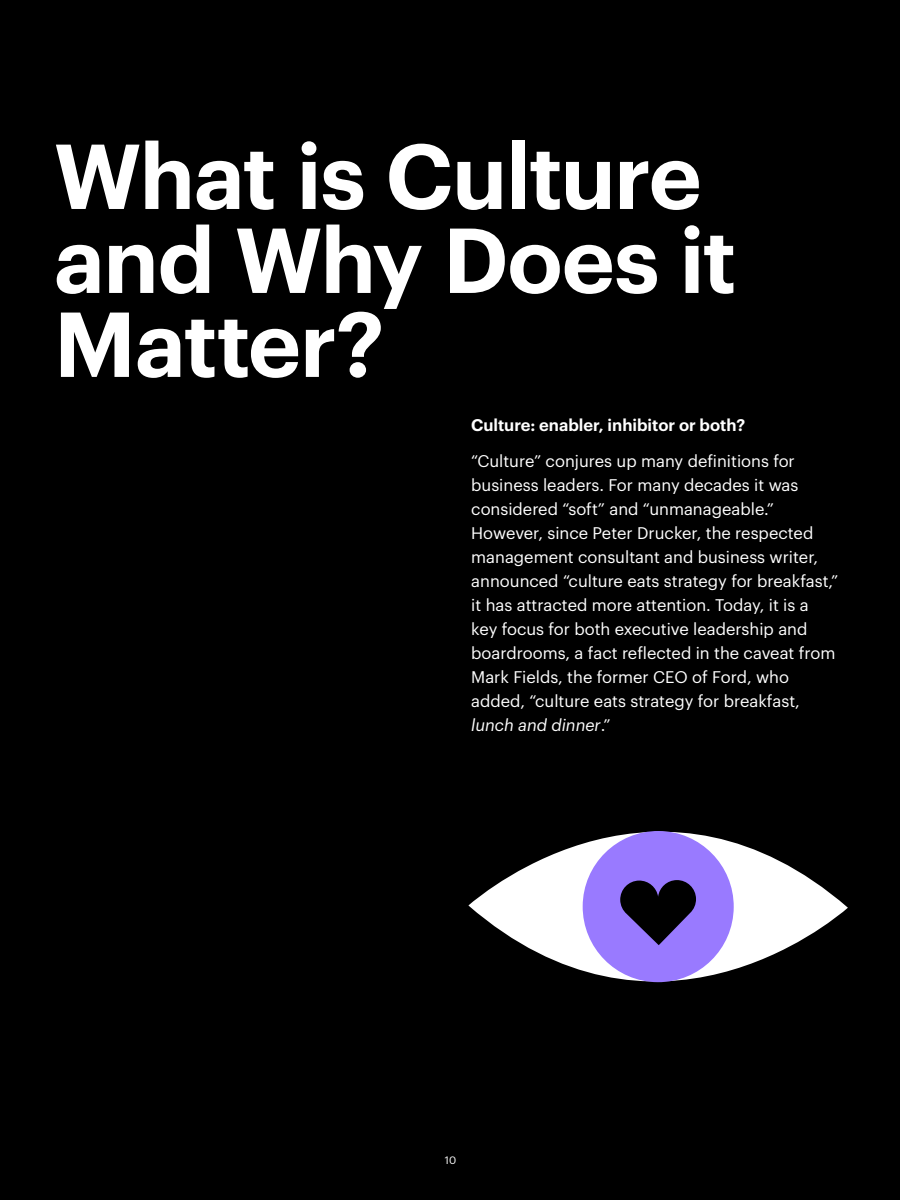
<style>
.page{position:relative;width:900px;height:1200px;background:#000}
.page>*{position:absolute;margin:0;border:0;box-sizing:border-box;transform-origin:0 0}
.t1{font:600 90px/84px "Graphik";letter-spacing:-.015em;color:#fff}
.t2{font:16.5px/24px "Graphik";color:#fff}
.t3{font:600 16.5px "Graphik";color:#fff}
.t4{font:10.5px "Graphik";color:#fff}
.s1{font-style:italic}
</style>
<div class="page">
<svg style="left:468px;top:747px;width:380px;height:319px;fill:#000"></svg>
<div style="left:582px;top:831px;width:152px;height:151px;background:#997aff;border-radius:50%"></div>
<svg style="left:620px;top:880px;width:76px;height:65px"></svg>
<h1 class="t1" style="left:54px;top:141px;width:684px">What is Culture and Why Does it<br>Matter?</h1>
<p class="t3" style="left:471px;top:418px;width:276px">Culture: enabler, inhibitor or both?</p>
<p class="t2" style="left:471px;top:450px;width:369px">“Culture” conjures up many definitions for business leaders. For many decades it was considered “soft” and “unmanageable.” However, since Peter Drucker, the respected management consultant and business writer, announced “culture eats strategy for breakfast,” it has attracted more attention. Today, it is a key focus for both executive leadership and boardrooms, a fact reflected in the caveat from Mark Fields, the former CEO of Ford, who added, “culture eats strategy for breakfast, <span class="s1">lunch and dinner</span>.”</p>
<p class="t4" style="left:445px;top:1156px;width:13px">10</p>
</div>
